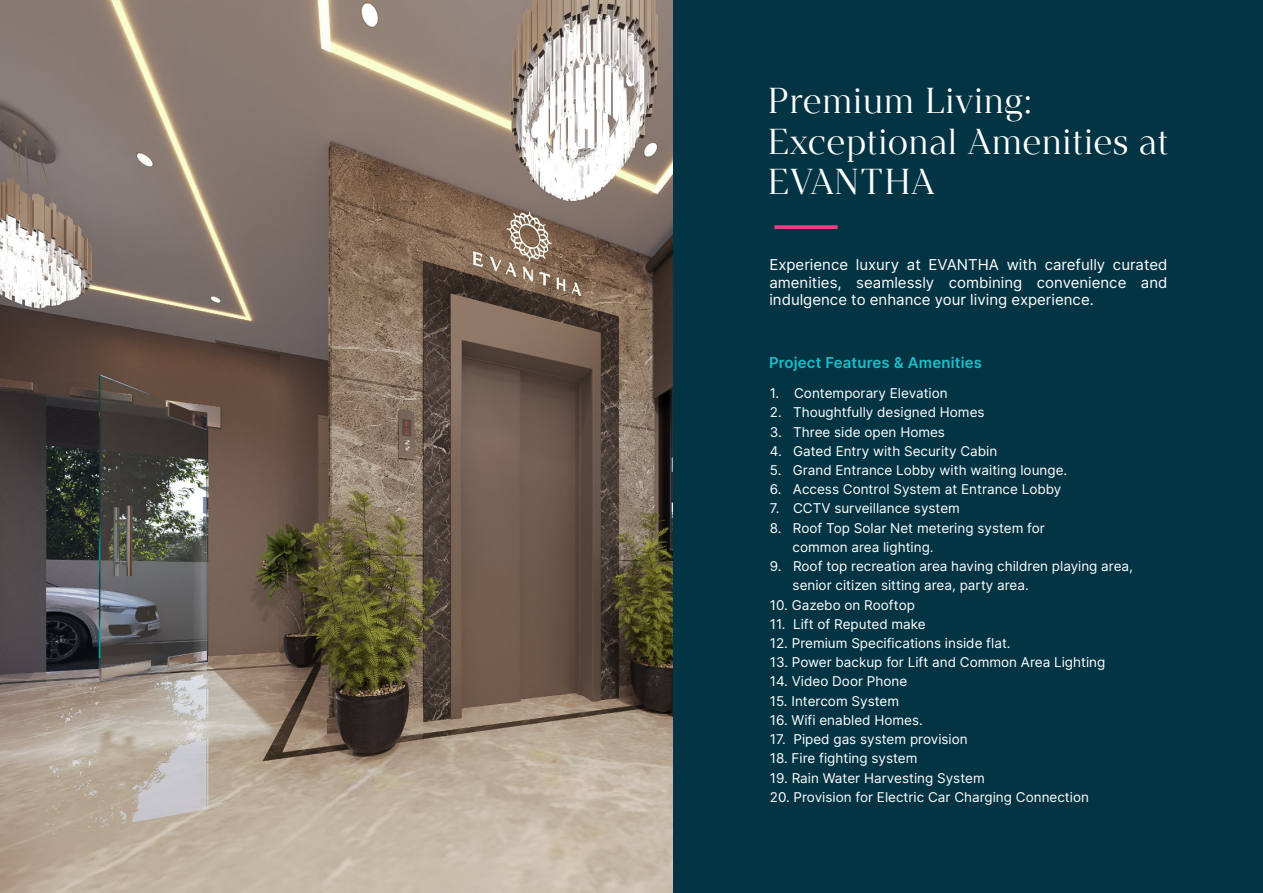
<style>
.page{position:relative;width:1263px;height:893px;background:#fff}
.page>*{position:absolute;margin:0;border:0;box-sizing:border-box;transform-origin:0 0}
.t1{font:36px/40.5px "Argesta Headline";color:#fff}
.t2{font:15px/17.2px "Inter";color:#fff;text-align:justify}
.t3{font:600 15px "Inter";letter-spacing:.01em;color:#1abec9}
.t4{font:13.5px/19.2px "Inter";color:#fff}
</style>
<div class="page">
<img style="left:0;top:0;width:674px;height:893px">
<div style="left:674px;top:0;width:589px;height:893px;background:#033444"></div>
<svg style="left:774px;top:225px;width:64px;height:4px"></svg>
<h1 class="t1" style="left:767px;top:84px;width:403px">Premium Living:<br>Exceptional Amenities at<br>EVANTHA</h1>
<p class="t2" style="left:769px;top:256px;width:400px">Experience luxury at EVANTHA with carefully curated amenities, seamlessly combining convenience and indulgence to enhance your living experience.</p>
<p class="t3" style="left:769px;top:353px;width:214px">Project Features &amp; Amenities</p>
<p class="t4" style="left:770px;top:384px;width:179px">1. Contemporary Elevation</p>
<p class="t4" style="left:770px;top:403px;width:216px">2. Thoughtfully designed Homes</p>
<p class="t4" style="left:770px;top:422px;width:177px">3. Three side open Homes</p>
<p class="t4" style="left:770px;top:441px;width:229px">4. Gated Entry with Security Cabin</p>
<p class="t4" style="left:770px;top:460px;width:299px">5. Grand Entrance Lobby with waiting lounge.</p>
<p class="t4" style="left:770px;top:480px;width:293px">6. Access Control System at Entrance Lobby</p>
<p class="t4" style="left:770px;top:499px;width:192px">7. CCTV surveillance system</p>
<p class="t4" style="left:793px;top:518px;width:254px;text-indent:-23px">8. Roof Top Solar Net metering system for common area lighting.</p>
<p class="t4" style="left:793px;top:557px;width:342px;text-indent:-23px">9. Roof top recreation area having children playing area, senior citizen sitting area, party area.</p>
<p class="t4" style="left:770px;top:595px;width:147px">10. Gazebo on Rooftop</p>
<p class="t4" style="left:770px;top:614px;width:157px">11. Lift of Reputed make</p>
<p class="t4" style="left:770px;top:633px;width:242px">12. Premium Specifications inside flat.</p>
<p class="t4" style="left:770px;top:653px;width:337px">13. Power backup for Lift and Common Area Lighting</p>
<p class="t4" style="left:770px;top:672px;width:139px">14. Video Door Phone</p>
<p class="t4" style="left:770px;top:691px;width:131px">15. Intercom System</p>
<p class="t4" style="left:770px;top:710px;width:155px">16. Wifi enabled Homes.</p>
<p class="t4" style="left:770px;top:730px;width:199px">17. Piped gas system provision</p>
<p class="t4" style="left:770px;top:749px;width:149px">18. Fire fighting system</p>
<p class="t4" style="left:770px;top:768px;width:216px">19. Rain Water Harvesting System</p>
<p class="t4" style="left:770px;top:787px;width:321px">20. Provision for Electric Car Charging Connection</p>
</div>
